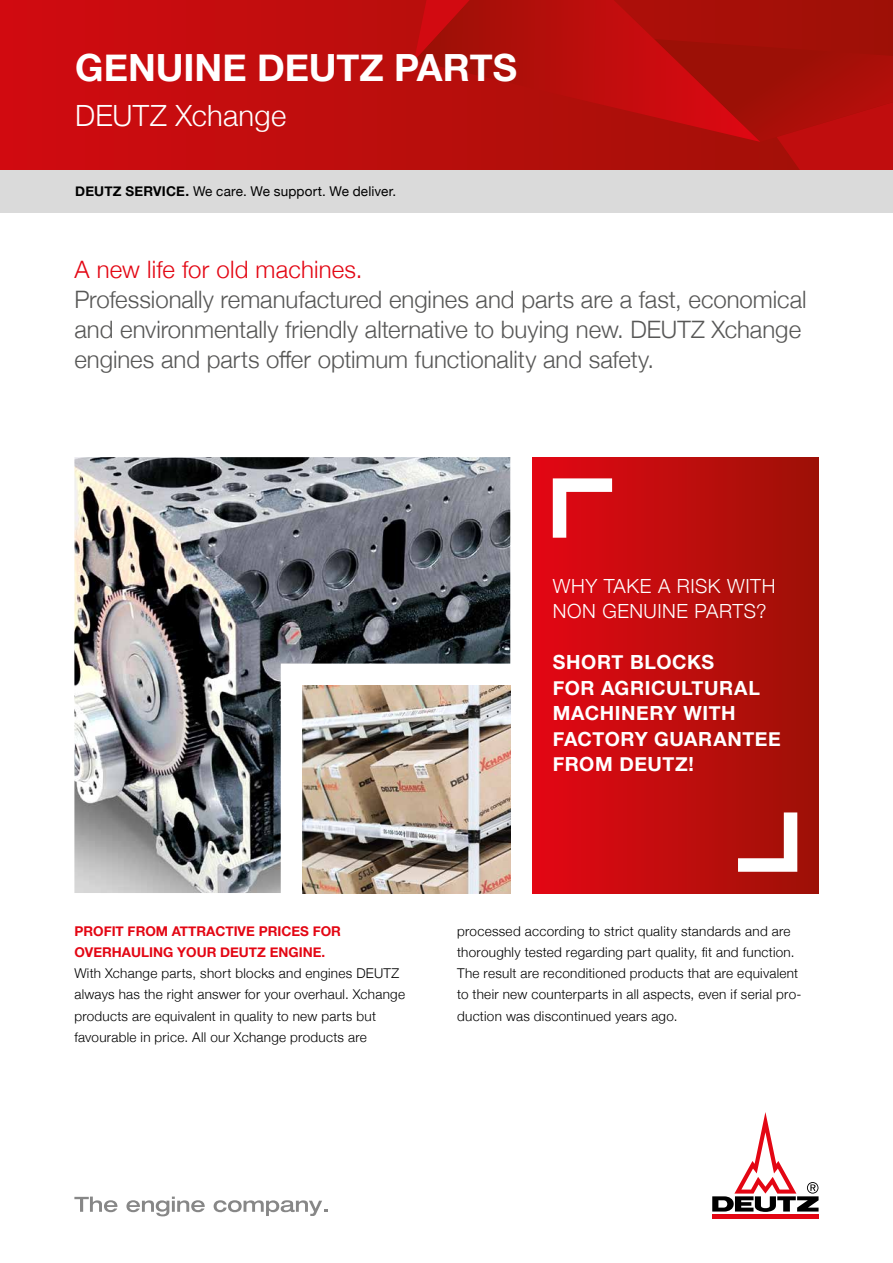
<style>
.page{position:relative;width:893px;height:1263px;background:#fff}
.page>*{position:absolute;margin:0;border:0;box-sizing:border-box;transform-origin:0 0}
.t1{font:700 37.5px "Helvetica Neue";color:#fff}
.t2{font:300 29.25px "Helvetica Neue";letter-spacing:.01em;color:#fff}
.t3{font:300 24px/30px "Helvetica Neue";color:#575756}
.t4{font:300 24px "Helvetica Neue";letter-spacing:.005em;color:#e30613}
.t5{font:700 19.5px/25.5px "Helvetica Neue";letter-spacing:.03em;color:#fff}
.t6{font:300 19.5px/25.5px "Helvetica Neue";letter-spacing:.025em;color:#fff}
.t7{font:300 13.5px/21.3px "Helvetica Neue";letter-spacing:.02em;color:#000}
.t8{font:700 13.5px/21.3px "Helvetica Neue";color:#e30613}
.t9{font:13.5px "Helvetica Neue";letter-spacing:.01em;color:#000}
.s1{font-weight:700}
</style>
<div class="page">
<hr style="left:712px;top:1214px;width:107px;height:4px;background:#e30613">
<svg style="left:712px;top:1112px;width:107px;height:100px"></svg>
<svg style="left:0;top:0;width:893px;height:170px;background:#c10c0d"></svg>
<svg style="left:654px;top:39px;width:239px;height:131px;background:#ad0e09"></svg>
<svg style="left:414px;top:0;width:346px;height:142px;background:#b30e0a"></svg>
<svg style="left:414px;top:0;width:56px;height:61px;background:#b60d0b"></svg>
<svg style="left:74px;top:1196px;width:43px;height:16px"></svg>
<svg style="left:126px;top:1196px;width:79px;height:20px"></svg>
<svg style="left:214px;top:1200px;width:113px;height:16px"></svg>
<div style="left:0;top:170px;width:893px;height:43px;background:#dadada"></div>
<img style="left:74px;top:457px;width:436px;height:436px">
<div style="left:532px;top:458px;width:287px;height:435px;background:linear-gradient(to right,#e40714,#9d1107)"></div>
<svg style="left:738px;top:812px;width:59px;height:60px"></svg>
<svg style="left:553px;top:478px;width:59px;height:60px"></svg>
<h1 class="t1" style="left:75px;top:38px;width:443px">GENUINE DEUTZ PARTS</h1>
<h2 class="t2" style="left:75px;top:92px;width:213px">DEUTZ Xchange</h2>
<p class="t9" style="left:75px;top:181px;width:323px"><span class="s1">DEUTZ SERVICE.</span> We care. We support. We deliver.</p>
<h3 class="t4" style="left:74px;top:250px;width:290px">A new life for old machines.</h3>
<h3 class="t3" style="left:74px;top:283px;width:734px">Professionally remanufactured engines and parts are a fast, economical and environmentally friendly alternative to buying new. DEUTZ Xchange engines and parts offer optimum functionality and safety.</h3>
<h3 class="t6" style="left:553px;top:572px;width:224px">WHY TAKE A RISK WITH<br>NON GENUINE PARTS?</h3>
<h3 class="t5" style="left:553px;top:650px;width:229px">SHORT BLOCKS<br>FOR AGRICULTURAL<br>MACHINERY WITH<br>FACTORY GUARANTEE<br>FROM DEUTZ!</h3>
<p class="t8" style="left:74px;top:920px;width:268px">PROFIT FROM ATTRACTIVE PRICES FOR<br>OVERHAULING YOUR DEUTZ ENGINE.</p>
<p class="t7" style="left:74px;top:962px;width:332px">With Xchange parts, short blocks and engines DEUTZ always has the right answer for your overhaul. Xchange products are equivalent in quality to new parts but favourable in price. All our Xchange products are</p>
<p class="t7" style="left:457px;top:919px;width:346px">processed according to strict quality standards and are thoroughly tested regarding part quality, fit and function.<br>The result are reconditioned products that are equivalent to their new counterparts in all aspects, even if serial pro&shy;duction was discontinued years ago.</p>
</div>
